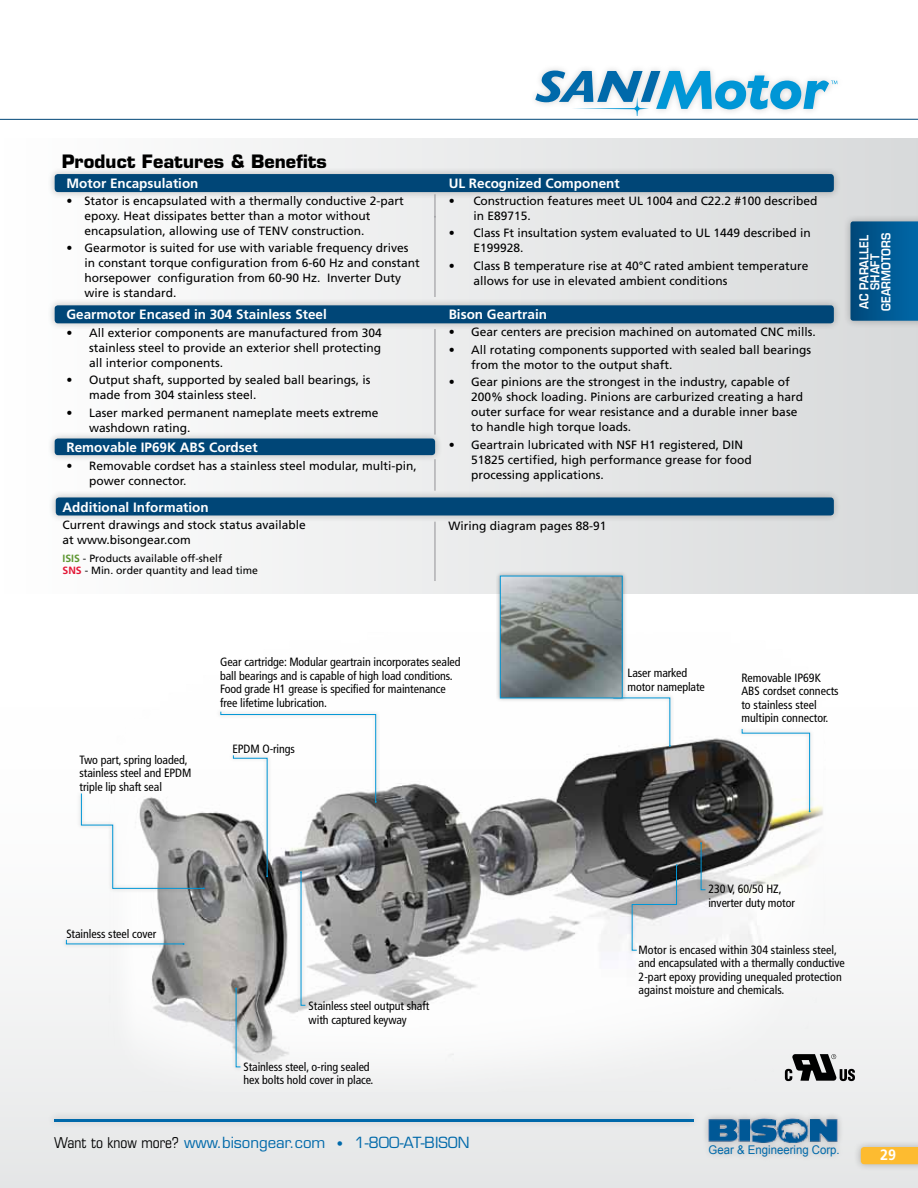
<style>
.page{position:relative;width:918px;height:1188px;background:#fff}
.page>*{position:absolute;margin:0;border:0;box-sizing:border-box;transform-origin:0 0}
.t1{font:700 18px "Eurostile";color:#000}
.t2{font:15px "Eurostile";color:#0069aa}
.t3{font:700 15px "Frutiger";color:#fff;scale:.95 1}
.t4{font:700 13.5px "Frutiger";color:#fff}
.t5{font:12px/15px "Frutiger";color:#000}
.t6{font:condensed 12px/13.5px "Frutiger";letter-spacing:-.005em;color:#000}
.t7{font:600 12px/10.9px "Eurostile";color:#fff;text-align:center;scale:.9 1}
.t8{font:12px "Arial";color:#0069aa;scale:.95 1}
.t9{font:10.5px/12.9px "Frutiger";color:#000}
.s1{font-weight:700;color:#5e9732}
.s2{font-weight:700;color:#e31837}
.s3{font-stretch:condensed;color:#000}
.s4{font-size:12px}
</style>
<div class="page">
<svg style="left:0;top:980px;width:918px;height:208px;fill:#e9eaeb"></svg>
<div style="left:0;top:139px;width:918px;height:455px;background:linear-gradient(to right,#fefefe,#d7d9da)"></div>
<div style="left:47px;top:297px;width:795px;height:34px;background:#000;opacity:.25"></div>
<div style="left:55px;top:305px;width:779px;height:18px;background:#004677;border-radius:3px"></div>
<hr style="left:0;top:119px;width:918px;height:1px;background:#004677">
<img style="left:100px;top:738px;width:737px;height:353px">
<div style="left:528px;top:63px;width:315px;height:59px;background:#000;opacity:.19"></div>
<svg style="left:535px;top:71px;width:302px;height:44px"></svg>
<div style="left:737px;top:724px;width:78px;height:91px;background:#000;opacity:.3"></div>
<div style="left:627px;top:860px;width:54px;height:95px;background:#000;opacity:.3"></div>
<div style="left:231px;top:984px;width:14px;height:88px;background:#f0f1f1"></div>
<div style="left:696px;top:838px;width:14px;height:56px;background:#000;opacity:.3"></div>
<div style="left:61px;top:935px;width:127px;height:14px;background:#000;opacity:.3"></div>
<div style="left:608px;top:693px;width:66px;height:56px;background:#fefefe"></div>
<div style="left:216px;top:707px;width:164px;height:99px;background:#fefefe"></div>
<div style="left:664px;top:740px;width:10px;height:10px;background:#000;opacity:.3"></div>
<svg style="left:627px;top:697px;width:44px;height:50px"></svg>
<div style="left:370px;top:796px;width:10px;height:10px;background:#000;opacity:.3"></div>
<div style="left:178px;top:938px;width:10px;height:11px;background:#a8a8a6"></div>
<svg style="left:65px;top:939px;width:120px;height:6px"></svg>
<svg style="left:220px;top:711px;width:157px;height:357px"></svg>
<div style="left:695px;top:837px;width:11px;height:11px;background:#000;opacity:.3"></div>
<svg style="left:700px;top:842px;width:6px;height:49px"></svg>
<div style="left:671px;top:860px;width:10px;height:10px;background:#000;opacity:.3"></div>
<svg style="left:631px;top:864px;width:47px;height:87px"></svg>
<div style="left:804px;top:806px;width:10px;height:10px;background:#000;opacity:.3"></div>
<svg style="left:741px;top:728px;width:70px;height:84px"></svg>
<div style="left:76px;top:789px;width:132px;height:104px;background:#000;opacity:.3"></div>
<svg style="left:81px;top:793px;width:124px;height:96px"></svg>
<div style="left:47px;top:166px;width:795px;height:34px;background:#000;opacity:.25"></div>
<div style="left:55px;top:174px;width:779px;height:18px;background:#004677;border-radius:3px"></div>
<div style="left:47px;top:431px;width:396px;height:32px;background:#000;opacity:.25"></div>
<div style="left:55px;top:439px;width:380px;height:16px;background:#004677;border-radius:3px"></div>
<hr style="left:435px;top:216px;width:1px;height:81px;background:#919195">
<svg style="left:435px;top:194px;width:1px;height:23px"></svg>
<hr style="left:435px;top:329px;width:1px;height:106px;background:#919195">
<hr style="left:435px;top:459px;width:1px;height:32px;background:#919195">
<hr style="left:435px;top:522px;width:1px;height:59px;background:#919195">
<div style="left:48px;top:490px;width:794px;height:33px;background:#000;opacity:.25"></div>
<div style="left:56px;top:497px;width:778px;height:18px;background:#004677;border-radius:3px"></div>
<div style="left:496px;top:571px;width:131px;height:132px;background:#000;opacity:.3"></div>
<img style="left:502px;top:578px;width:119px;height:118px">
<div style="left:500px;top:576px;width:123px;height:122px;border:1px solid #0096d6"></div>
<svg style="left:785px;top:1054px;width:70px;height:27px"></svg>
<div style="left:853px;top:1139px;width:65px;height:33px;background:#000;opacity:.25"></div>
<svg style="left:861px;top:1147px;width:57px;height:17px"></svg>
<div style="left:701px;top:1111px;width:144px;height:51px;background:#dfe0e1"></div>
<img style="left:708px;top:1118px;width:129px;height:26px">
<div style="left:46px;top:1111px;width:654px;height:18px;background:#000;opacity:.25"></div>
<svg style="left:54px;top:1119px;width:640px;height:2px"></svg>
<div style="left:843px;top:214px;width:75px;height:115px;background:#000;opacity:.25"></div>
<svg style="left:850px;top:221px;width:68px;height:100px;background:#025991"></svg>
<h1 class="t1" style="left:62px;top:150px;width:267px">Product Features &amp; Benefits</h1>
<p class="t4" style="left:67px;top:175px;width:134px">Motor Encapsulation</p>
<p class="t5" style="left:85px;top:193px;width:321px;text-indent:-18px">• Stator is encapsulated with a thermally conductive 2-part epoxy. Heat dissipates better than a motor without encapsulation, allowing use of TENV construction.</p>
<p class="t5" style="left:85px;top:241px;width:337px;text-indent:-18px">• Gearmotor is suited for use with variable frequency drives in constant torque configuration from 6-60 Hz and constant horsepower configuration from 60-90 Hz. Inverter Duty wire is standard.</p>
<p class="t4" style="left:67px;top:307px;width:262px">Gearmotor Encased in 304 Stainless Steel</p>
<p class="t5" style="left:89px;top:325px;width:294px;text-align:justify;text-indent:-22px">• All exterior components are manufactured from 304 stainless steel to provide an exterior shell protecting all interior components.</p>
<p class="t5" style="left:89px;top:373px;width:283px;text-indent:-22px">• Output shaft, supported by sealed ball bearings, is made from 304 stainless steel.</p>
<p class="t5" style="left:89px;top:405px;width:291px;text-indent:-22px">• Laser marked permanent nameplate meets extreme washdown rating.</p>
<p class="t4" style="left:67px;top:440px;width:193px">Removable IP69K ABS Cordset</p>
<p class="t5" style="left:89px;top:458px;width:329px;text-indent:-22px">• Removable cordset has a stainless steel modular, multi-pin, power connector.</p>
<p class="t4" style="left:63px;top:499px;width:148px">Additional Information</p>
<p class="t5" style="left:63px;top:518px;width:245px">Current drawings and stock status available at www.bisongear.com</p>
<p class="t9" style="left:63px;top:552px;width:197px"><span class="s1">ISIS</span> - Products available off-shelf<br><span class="s2">SNS</span> - Min. order quantity and lead time</p>
<p class="t4" style="left:449px;top:175px;width:173px">UL Recognized Component</p>
<p class="t5" style="left:473px;top:193px;width:345px;text-indent:-25px">• Construction features meet UL 1004 and C22.2 #100 described in E89715.</p>
<p class="t5" style="left:473px;top:226px;width:339px;text-indent:-25px">• Class Ft insultation system evaluated to UL 1449 described in<br>E199928.</p>
<p class="t5" style="left:473px;top:258px;width:336px;text-indent:-25px">• Class B temperature rise at 40°C rated ambient temperature allows for use in elevated ambient conditions</p>
<p class="t4" style="left:449px;top:306px;width:100px">Bison Geartrain</p>
<p class="t5" style="left:449px;top:325px;width:369px">• Gear centers are precision machined on automated CNC mills.</p>
<p class="t5" style="left:471px;top:342px;width:342px;text-indent:-22px">• All rotating components supported with sealed ball bearings from the motor to the output shaft.</p>
<p class="t5" style="left:471px;top:375px;width:334px;text-indent:-22px">• Gear pinions are the strongest in the industry, capable of 200% shock loading. Pinions are carburized creating a hard outer surface for wear resistance and a durable inner base to handle high torque loads.</p>
<p class="t5" style="left:471px;top:437px;width:282px;text-indent:-22px">• Geartrain lubricated with NSF H1 registered, DIN<br>51825 certified, high performance grease for food processing applications.</p>
<p class="t5" style="left:449px;top:518px;width:160px">Wiring diagram pages 88-91</p>
<p class="t7" style="left:859px;top:311px;width:87px;rotate:-90deg">AC PARALLEL<br>SHAFT<br>GEARMOTORS</p>
<p class="t6" style="left:80px;top:753px;width:113px">Two part, spring loaded, stainless steel and EPDM triple lip shaft seal</p>
<p class="t6" style="left:220px;top:655px;width:242px">Gear cartridge: Modular geartrain incorporates sealed ball bearings and is capable of high load conditions.<br>Food grade H1 grease is specified for maintenance free lifetime lubrication.</p>
<p class="t6" style="left:232px;top:742px;width:64px">EPDM O-rings</p>
<p class="t6" style="left:628px;top:667px;width:79px">Laser marked motor nameplate</p>
<p class="t6" style="left:741px;top:671px;width:99px">Removable IP69K<br>ABS cordset connects to stainless steel multipin connector.</p>
<p class="t6" style="left:66px;top:927px;width:91px">Stainless steel cover</p>
<p class="t6" style="left:309px;top:1000px;width:122px">Stainless steel output shaft with captured keyway</p>
<p class="t6" style="left:243px;top:1060px;width:132px">Stainless steel, o-ring sealed hex bolts hold cover in place.</p>
<p class="t2" style="left:54px;top:1134px;width:417px"><span class="s3">Want to know more?</span> www.bisongear.com <span class="s4">•</span> 1-800-AT-BISON</p>
<p class="t6" style="left:708px;top:882px;width:88px">230 V, 60/50 HZ, inverter duty motor</p>
<p class="t6" style="left:639px;top:943px;width:208px">Motor is encased within 304 stainless steel, and encapsulated with a thermally conductive 2-part epoxy providing unequaled protection against moisture and chemicals.</p>
<p class="t8" style="left:709px;top:1141px;width:139px">Gear &amp; Engineering Corp.</p>
<p class="t3" style="left:880px;top:1146px;width:18px">29</p>
</div>
